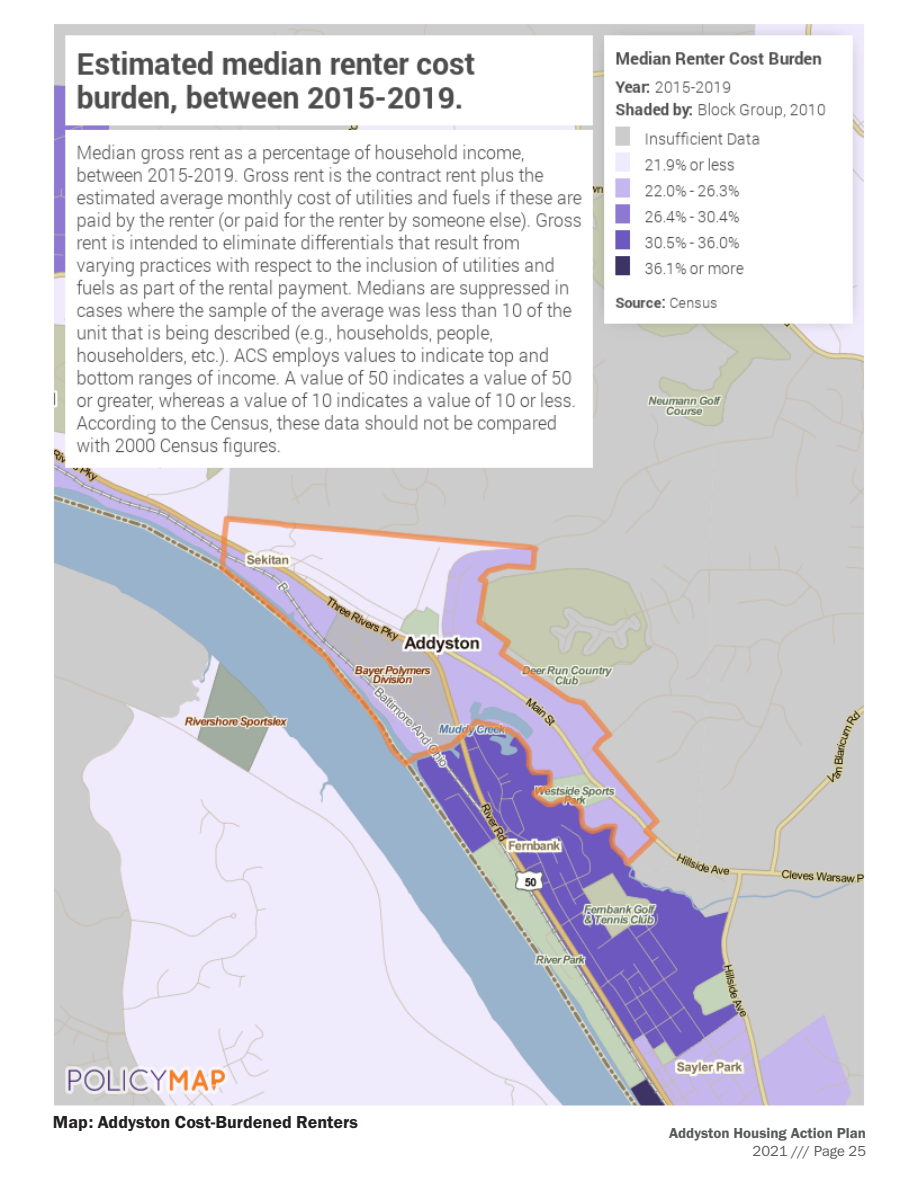
<style>
.page{position:relative;width:918px;height:1188px;background:#fff}
.page>*{position:absolute;margin:0;border:0;box-sizing:border-box;transform-origin:0 0}
.table_title{font:18px "Franklin Gothic URW Dem";color:#231f20}
.t1{font:15px "Franklin Gothic URW Dem";color:#58595b}
.t2{font:15px "Franklin Gothic URW Boo";color:#58595b}
</style>
<div class="page">
<img style="left:53px;top:24px;width:812px;height:1082px">
<p class="table_title" style="left:53px;top:1110px;width:307px">Map: Addyston Cost-Burdened Renters</p>
<p class="t1" style="left:669px;top:1123px;width:198px">Addyston Housing Action Plan</p>
<p class="t2" style="left:753px;top:1141px;width:115px">2021 /// Page 25</p>
</div>
